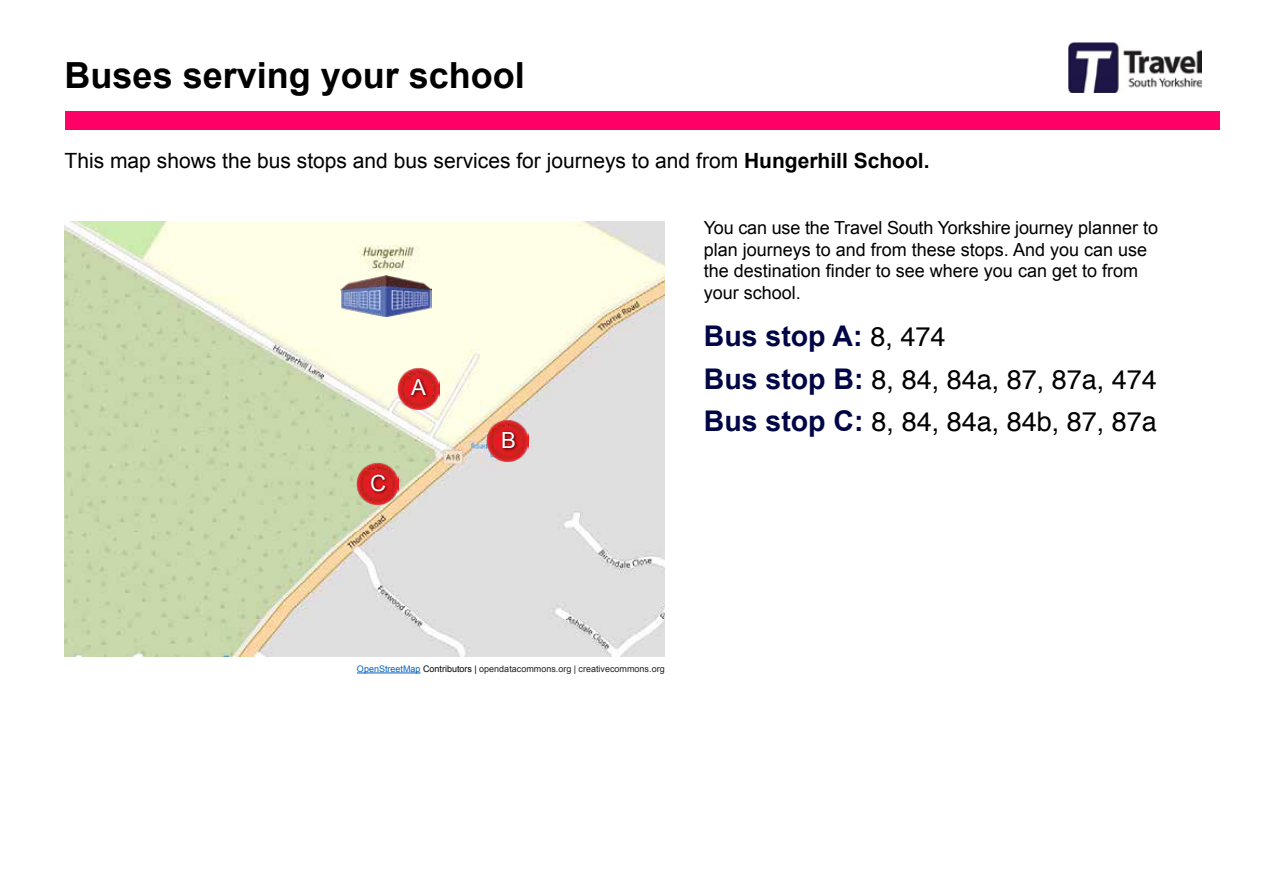
<style>
.page{position:relative;width:1263px;height:893px;background:#fff}
.page>*{position:absolute;margin:0;border:0;box-sizing:border-box;transform-origin:0 0}
.t1{font:700 36px "Arial";color:#000}
.t2{font:700 28.5px "Arial";color:#000546}
.t3{font:27px/42.8px "Helvetica";color:#000}
.t4{font:22.2px "Arial";color:#fff}
.t5{font:21px "Arial";color:#000}
.t6{font:18px/21.6px "Arial";color:#000}
.t7{font:9px "Arial";color:#212121}
.s1{font-weight:700}
.s2{font-family:"Helvetica";font-weight:400;font-size:27px;color:#000}
.s3{font-family:"Arial";font-weight:700;font-size:28.5px;color:#000546}
.s4{color:#0562c1}
.s5{color:#000}
</style>
<div class="page">
<img style="left:65px;top:221px;width:600px;height:436px">
<hr style="left:357px;top:673px;width:63px;height:1px;background:#0562c1">
<div style="left:65px;top:111px;width:1154px;height:18px;background:#f06"></div>
<img style="left:1068px;top:43px;width:133px;height:49px">
<img style="left:398px;top:367px;width:42px;height:42px">
<div style="left:410px;top:377px;width:20px;height:22px;background:#000;opacity:.75"></div>
<img style="left:487px;top:419px;width:42px;height:42px">
<div style="left:501px;top:430px;width:18px;height:22px;background:#000;opacity:.75"></div>
<img style="left:357px;top:462px;width:42px;height:42px">
<div style="left:370px;top:473px;width:19px;height:22px;background:#000;opacity:.75"></div>
<img style="left:340px;top:275px;width:91px;height:42px">
<h1 class="t1" style="left:65px;top:52px;width:462px">Buses serving your school</h1>
<p class="t5" style="left:65px;top:147px;width:866px">This map shows the bus stops and bus services for journeys to and from <span class="s1">Hungerhill School.</span></p>
<p class="t4" style="left:411px;top:372px;width:16px">A</p>
<p class="t4" style="left:370px;top:469px;width:18px">C</p>
<p class="t4" style="left:501px;top:425px;width:16px">B</p>
<p class="t6" style="left:704px;top:217px;width:456px">You can use the Travel South Yorkshire journey planner to plan journeys to and from these stops. And you can use the destination finder to see where you can get to from your school.</p>
<h2 class="t2" style="left:704px;top:317px;width:243px">Bus stop A: <span class="s2">8, 474</span></h2>
<h3 class="t3" style="left:704px;top:359px;width:455px"><span class="s3">Bus stop B:</span> 8, 84, 84a, 87, 87a, 474<br><span class="s3">Bus stop C:</span> 8, 84, 84a, 84b, 87, 87a</h3>
<p class="t7" style="left:357px;top:663px;width:309px"><span class="s4">OpenStreetMap</span> <span class="s5">Contributors |</span> opendatacommons.org | creativecommons.org</p>
</div>
